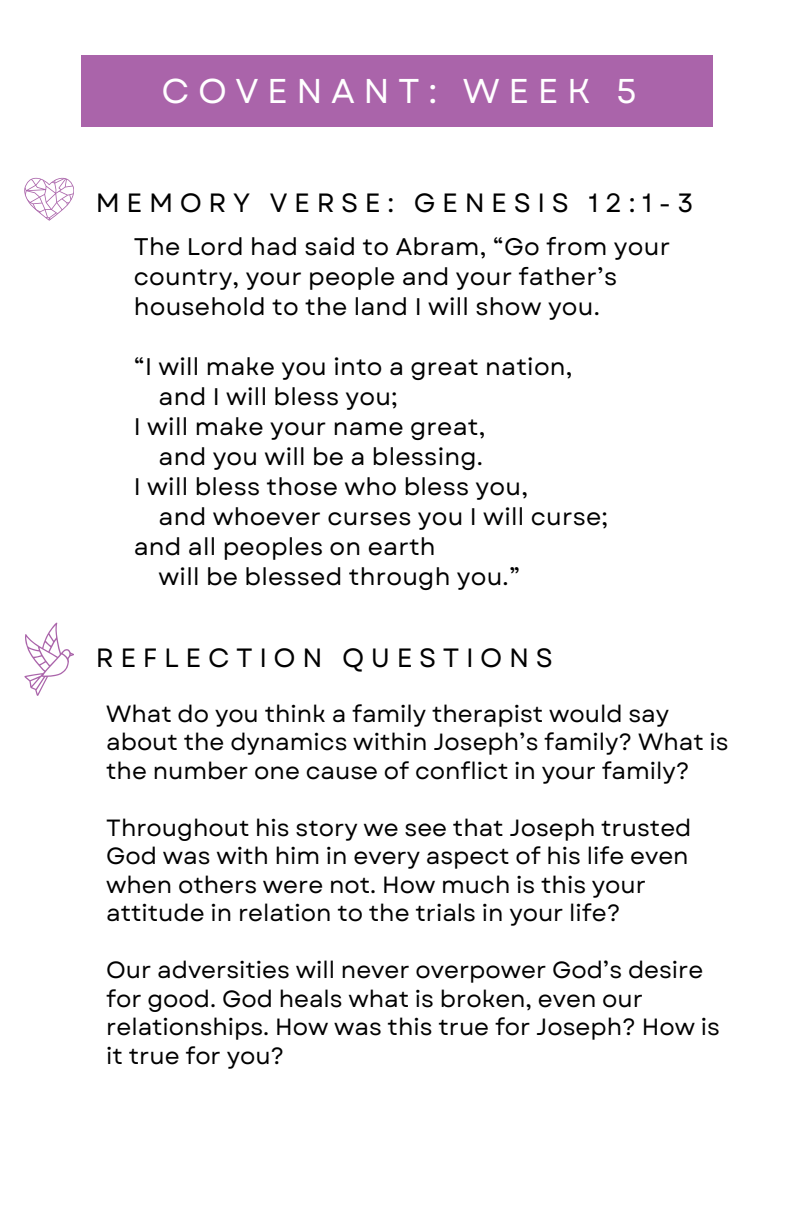
<style>
.page{position:relative;width:792px;height:1224px;background:#fff}
.page>*{position:absolute;margin:0;border:0;box-sizing:border-box;transform-origin:0 0}
.t1{font:34.4px "Garet";letter-spacing:.25em;color:#fff}
.t2{font:26.4px "Garet";letter-spacing:.25em;color:#000}
.t3{font:24px/30px "Garet";letter-spacing:.01em;color:#000}
.t4{font:23.4px/28.4px "Garet";color:#000}
</style>
<div class="page">
<div style="left:81px;top:55px;width:632px;height:72px;background:#aa64aa"></div>
<svg style="left:24px;top:178px;width:50px;height:43px"></svg>
<svg style="left:24px;top:623px;width:50px;height:73px"></svg>
<h3 class="t1" style="left:162px;top:66px;width:477px">COVENANT: WEEK 5</h3>
<p class="t2" style="left:96px;top:183px;width:599px">MEMORY VERSE: GENESIS 12:1-3</p>
<h2 class="t3" style="left:134px;top:231px;width:538px">The Lord had said to Abram, “Go from your country, your people and your father’s household to the land I will show you.</h2>
<p class="t3" style="left:134px;top:351px;width:440px">“I will make you into a great nation,</p>
<p class="t3" style="left:159px;top:381px;width:241px">and I will bless you;</p>
<p class="t3" style="left:134px;top:411px;width:353px">I will make your name great,</p>
<p class="t3" style="left:159px;top:441px;width:326px">and you will be a blessing.</p>
<p class="t3" style="left:134px;top:471px;width:396px">I will bless those who bless you,</p>
<p class="t3" style="left:159px;top:501px;width:451px">and whoever curses you I will curse;</p>
<p class="t3" style="left:134px;top:531px;width:303px">and all peoples on earth</p>
<p class="t3" style="left:159px;top:561px;width:363px">will be blessed through you.”</p>
<p class="t2" style="left:96px;top:639px;width:458px">REFLECTION QUESTIONS</p>
<h1 class="t4" style="left:106px;top:700px;width:624px">What do you think a family therapist would say about the dynamics within Joseph’s family? What is the number one cause of conflict in your family?</h1>
<h2 class="t4" style="left:106px;top:814px;width:587px">Throughout his story we see that Joseph trusted God was with him in every aspect of his life even when others were not. How much is this your attitude in relation to the trials in your life?</h2>
<h3 class="t4" style="left:106px;top:956px;width:615px">Our adversities will never overpower God’s desire for good. God heals what is broken, even our relationships. How was this true for Joseph? How is it true for you?</h3>
</div>
